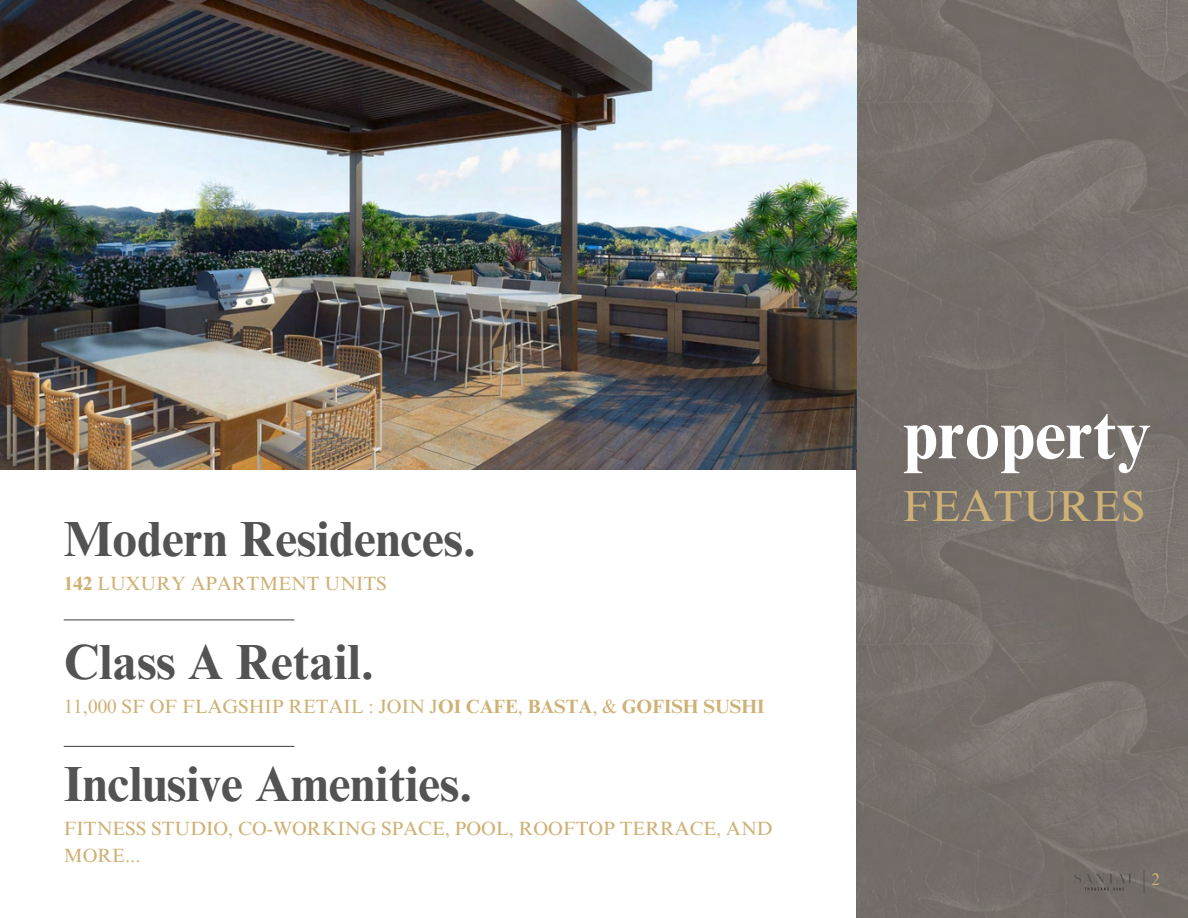
<style>
.page{position:relative;width:1188px;height:918px;background:#fff}
.page>*{position:absolute;margin:0;border:0;box-sizing:border-box;transform-origin:0 0}
.t1{font:700 70.2px "Times NRMT Pro";color:#fff}
.t2{font:700 49.35px "Times NRMT Pro";color:#525352}
.t3{font:43.5px "Times NRMT Pro";color:#ceb175}
.t4{font:19.2px/26.7px "Times NRMT Pro";color:#ceb175}
.t5{font:16.8px "Times NRMT Pro";color:#ceb175}
.s1{font-weight:700}
</style>
<div class="page">
<img style="left:856px;top:0;width:332px;height:459px">
<img style="left:856px;top:459px;width:332px;height:459px">
<img style="left:0;top:0;width:856px;height:470px">
<svg style="left:1074px;top:874px;width:61px;height:16px"></svg>
<hr style="left:1143px;top:871px;width:2px;height:22px;background:#525352">
<hr style="left:64px;top:619px;width:230px;height:1px;background:#525352">
<hr style="left:64px;top:746px;width:230px;height:1px;background:#525352">
<h2 class="t2" style="left:64px;top:521px;width:414px">Modern Residences.</h2>
<p class="t4" style="left:64px;top:573px;width:325px"><span class="s1">142</span> LUXURY APARTMENT UNITS</p>
<h2 class="t2" style="left:64px;top:643px;width:312px">Class A Retail.</h2>
<p class="t4" style="left:64px;top:695px;width:702px">11,000 SF OF FLAGSHIP RETAIL : JOIN J<span class="s1">OI CAFE</span>, <span class="s1">BASTA</span>, &amp; <span class="s1">GOFISH SUSHI</span></p>
<h2 class="t2" style="left:64px;top:766px;width:410px">Inclusive Amenities.</h2>
<p class="t4" style="left:64px;top:818px;width:710px">FITNESS STUDIO, CO-WORKING SPACE, POOL, ROOFTOP TERRACE, AND<br>MORE...</p>
<h1 class="t1" style="left:903px;top:408px;width:250px">property</h1>
<h3 class="t3" style="left:902px;top:489px;width:244px">FEATURES</h3>
<p class="t5" style="left:1151px;top:873px;width:10px">2</p>
</div>
